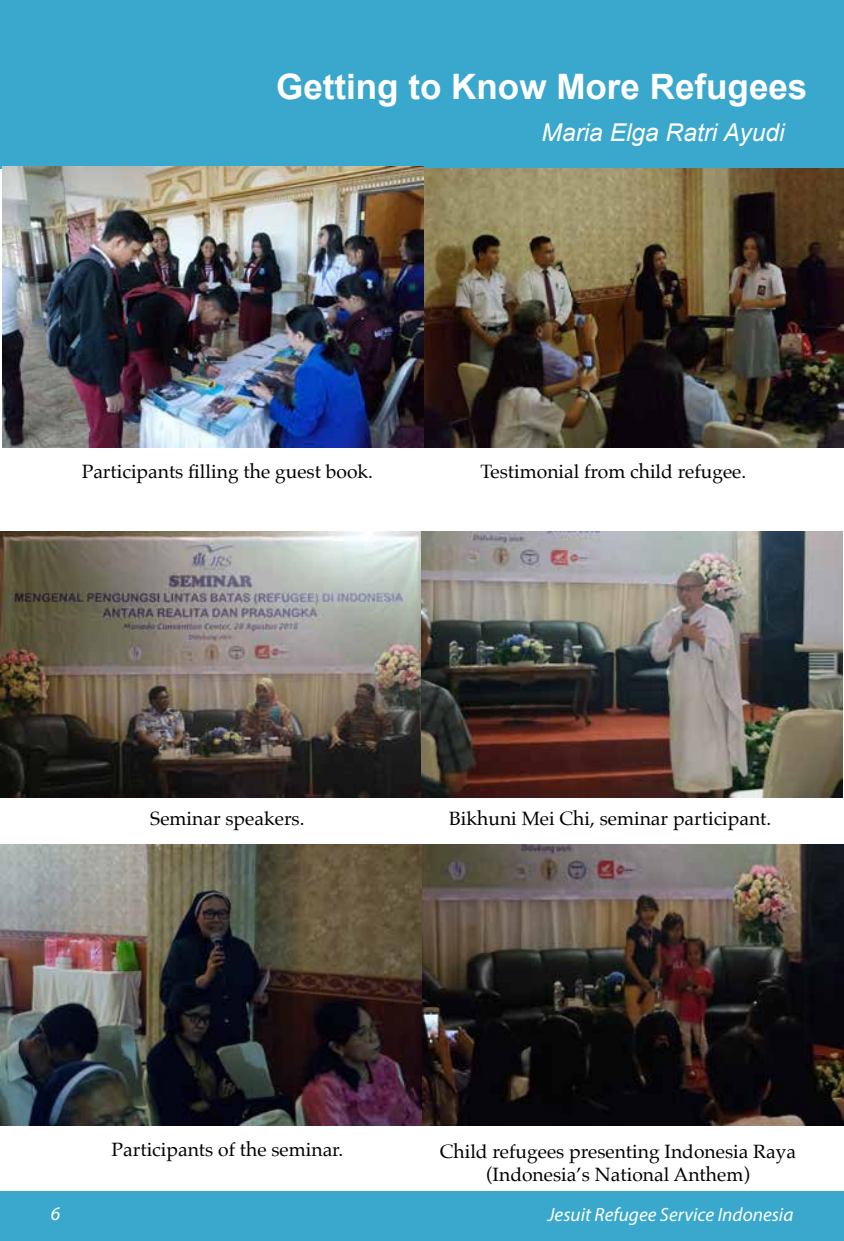
<style>
.page{position:relative;width:844px;height:1241px;background:#fff}
.page>*{position:absolute;margin:0;border:0;box-sizing:border-box;transform-origin:0 0}
.t1{font:700 35px "Arial";color:#fff}
.t2{font:italic 24.5px "Arial";color:#fff}
.t3{font:19.25px/23.1px "Palatino";color:#000;text-align:center}
.t4{font:italic 19.25px "Myriad Pro";color:#fff}
</style>
<div class="page">
<div style="left:0;top:1191px;width:843px;height:49px;background:#3aa7cd"></div>
<div style="left:0;top:0;width:843px;height:168px;background:#3aa7cd"></div>
<img style="left:0;top:532px;width:842px;height:265px">
<img style="left:424px;top:168px;width:419px;height:280px">
<img style="left:2px;top:167px;width:422px;height:281px">
<img style="left:0;top:844px;width:843px;height:281px">
<h1 class="t1" style="left:276px;top:63px;width:532px">Getting to Know More Refugees</h1>
<p class="t2" style="left:541px;top:117px;width:244px">Maria Elga Ratri Ayudi</p>
<p class="t3" style="left:82px;top:460px;width:293px">Participants filling the guest book.</p>
<p class="t3" style="left:480px;top:460px;width:267px">Testimonial from child refugee.</p>
<p class="t3" style="left:150px;top:807px;width:156px">Seminar speakers.</p>
<p class="t3" style="left:449px;top:807px;width:323px">Bikhuni Mei Chi, seminar participant.</p>
<p class="t3" style="left:111px;top:1137px;width:233px">Participants of the seminar.</p>
<p class="t3" style="left:440px;top:1139px;width:357px">Child refugees presenting Indonesia Raya (Indonesia’s National Anthem)</p>
<p class="t4" style="left:51px;top:1201px;width:11px">6</p>
<p class="t4" style="left:547px;top:1202px;width:247px">Jesuit Refugee Service Indonesia</p>
</div>
